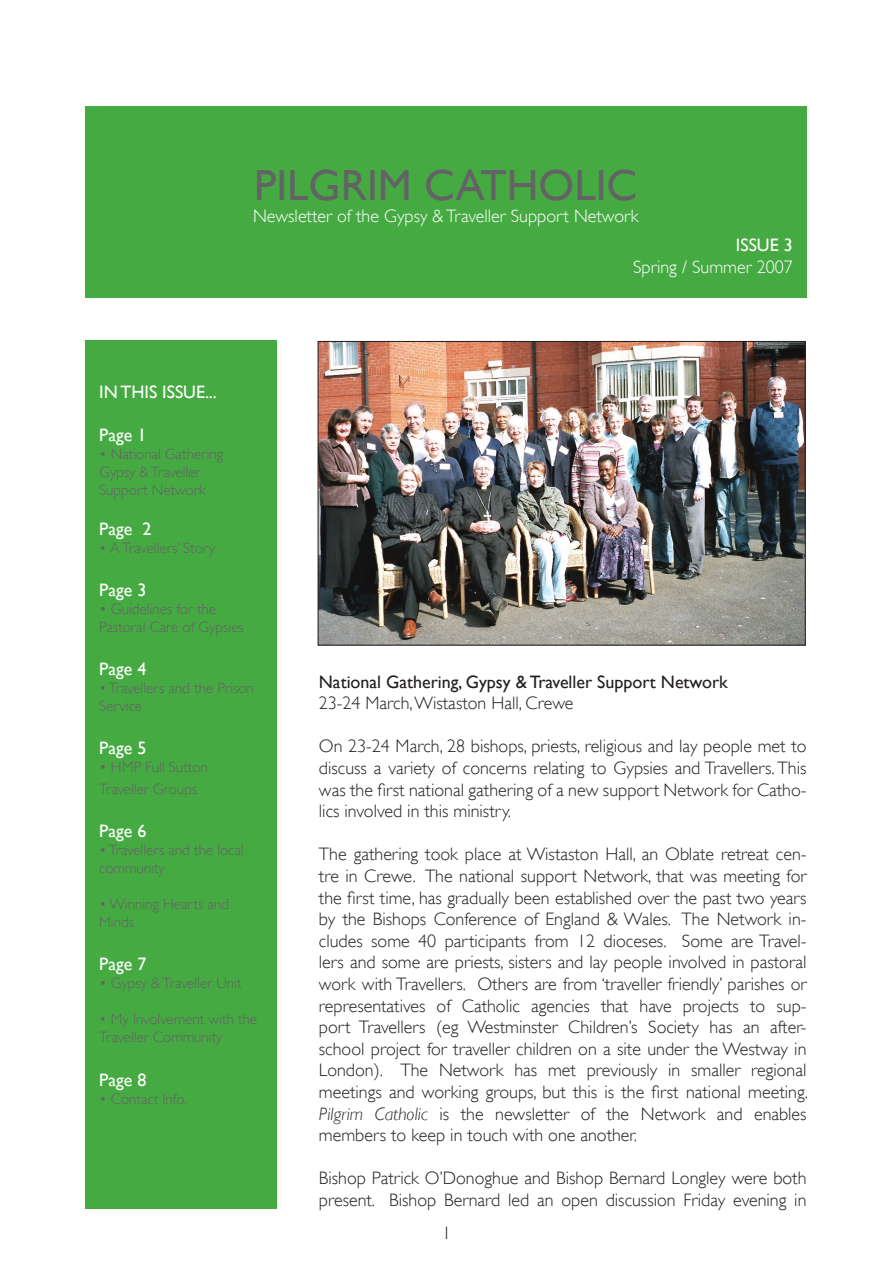
<style>
.page{position:relative;width:893px;height:1263px;background:#fff}
.page>*{position:absolute;margin:0;border:0;box-sizing:border-box;transform-origin:0 0}
.t1{font:43.5px "Gill Sans";color:#636366}
.t2{font:300 18px/21.6px "Gill Sans";color:#231f20;text-align:justify}
.t3{font:300 18px "Gill Sans";color:#fff}
.t4{font:18px "Gill Sans";color:#fff}
.t5{font:18px "Gill Sans";color:#231f20}
.t6{font:300 15px/18px "Gill Sans";color:#636366}
.s1{font-style:italic}
</style>
<div class="page">
<div style="left:85px;top:106px;width:721px;height:192px;background:#46aa42"></div>
<div style="left:85px;top:340px;width:191px;height:869px;background:#46aa42"></div>
<img style="left:320px;top:343px;width:483px;height:300px">
<div style="left:318px;top:341px;width:487px;height:304px;border:1px solid #231f20"></div>
<h1 class="t1" style="left:254px;top:160px;width:385px">PILGRIM CATHOLIC</h1>
<p class="t3" style="left:253px;top:205px;width:387px">Newsletter of the Gypsy &amp; Traveller Support Network</p>
<p class="t4" style="left:99px;top:381px;width:119px">IN THIS ISSUE...</p>
<p class="t4" style="left:99px;top:425px;width:49px">Page 1</p>
<p class="t6" style="left:99px;top:445px;width:126px">• National Gathering<br>Gypsy &amp; Traveller<br>Support Network</p>
<p class="t4" style="left:99px;top:518px;width:54px">Page 2</p>
<p class="t6" style="left:99px;top:539px;width:118px">• A Travellers’ Story</p>
<p class="t4" style="left:99px;top:579px;width:49px">Page 3</p>
<p class="t6" style="left:99px;top:600px;width:146px">• Guidelines for the<br>Pastoral Care of Gypsies</p>
<p class="t4" style="left:99px;top:659px;width:49px">Page 4</p>
<p class="t6" style="left:99px;top:679px;width:156px">• Travellers and the Prison<br>Service</p>
<p class="t4" style="left:99px;top:738px;width:49px">Page 5</p>
<p class="t6" style="left:99px;top:756px;width:110px;line-height:21.6px">• HMP Full Sutton<br>Traveller Groups</p>
<p class="t4" style="left:99px;top:821px;width:49px">Page 6</p>
<p class="t6" style="left:99px;top:841px;width:146px">• Travellers and the local community</p>
<p class="t6" style="left:99px;top:895px;width:131px">• Winning Hearts and<br>Minds</p>
<p class="t4" style="left:99px;top:954px;width:49px">Page 7</p>
<p class="t6" style="left:99px;top:974px;width:144px">• Gypsy &amp; Traveller Unit</p>
<p class="t6" style="left:99px;top:1010px;width:159px">• My Involvement with the<br>Traveller Community</p>
<p class="t4" style="left:99px;top:1069px;width:49px">Page 8</p>
<p class="t6" style="left:99px;top:1089px;width:89px">• Contact Info.</p>
<p class="t4" style="left:736px;top:235px;width:58px">ISSUE 3</p>
<p class="t3" style="left:633px;top:256px;width:161px">Spring / Summer 2007</p>
<p class="t5" style="left:319px;top:671px;width:410px">National Gathering, Gypsy &amp; Traveller Support Network</p>
<p class="t2" style="left:319px;top:692px;width:256px">23-24 March, Wistaston Hall, Crewe</p>
<p class="t2" style="left:319px;top:735px;width:489px">On 23-24 March, 28 bishops, priests, religious and lay people met to discuss a variety of concerns relating to Gypsies and Travellers. This was the first national gathering of a new support Network for Catho&shy;lics involved in this ministry.</p>
<p class="t2" style="left:319px;top:843px;width:490px">The gathering took place at Wistaston Hall, an Oblate retreat cen&shy;tre in Crewe. The national support Network, that was meeting for the first time, has gradually been established over the past two years by the Bishops Conference of England &amp; Wales. The Network in&shy;cludes some 40 participants from 12 dioceses. Some are Travel&shy;lers and some are priests, sisters and lay people involved in pastoral work with Travellers. Others are from ‘traveller friendly’ parishes or representatives of Catholic agencies that have projects to sup&shy;port Travellers (eg Westminster Children’s Society has an after&shy;school project for traveller children on a site under the Westway in London). The Network has met previously in smaller regional meetings and working groups, but this is the first national meeting.<br><span class="s1">Pilgrim Catholic</span> is the newsletter of the Network and enables members to keep in touch with one another.</p>
<p class="t2" style="left:319px;top:1167px;width:489px">Bishop Patrick O’Donoghue and Bishop Bernard Longley were both present. Bishop Bernard led an open discussion Friday evening in</p>
<p class="t2" style="left:442px;top:1222px;width:10px">1</p>
</div>
